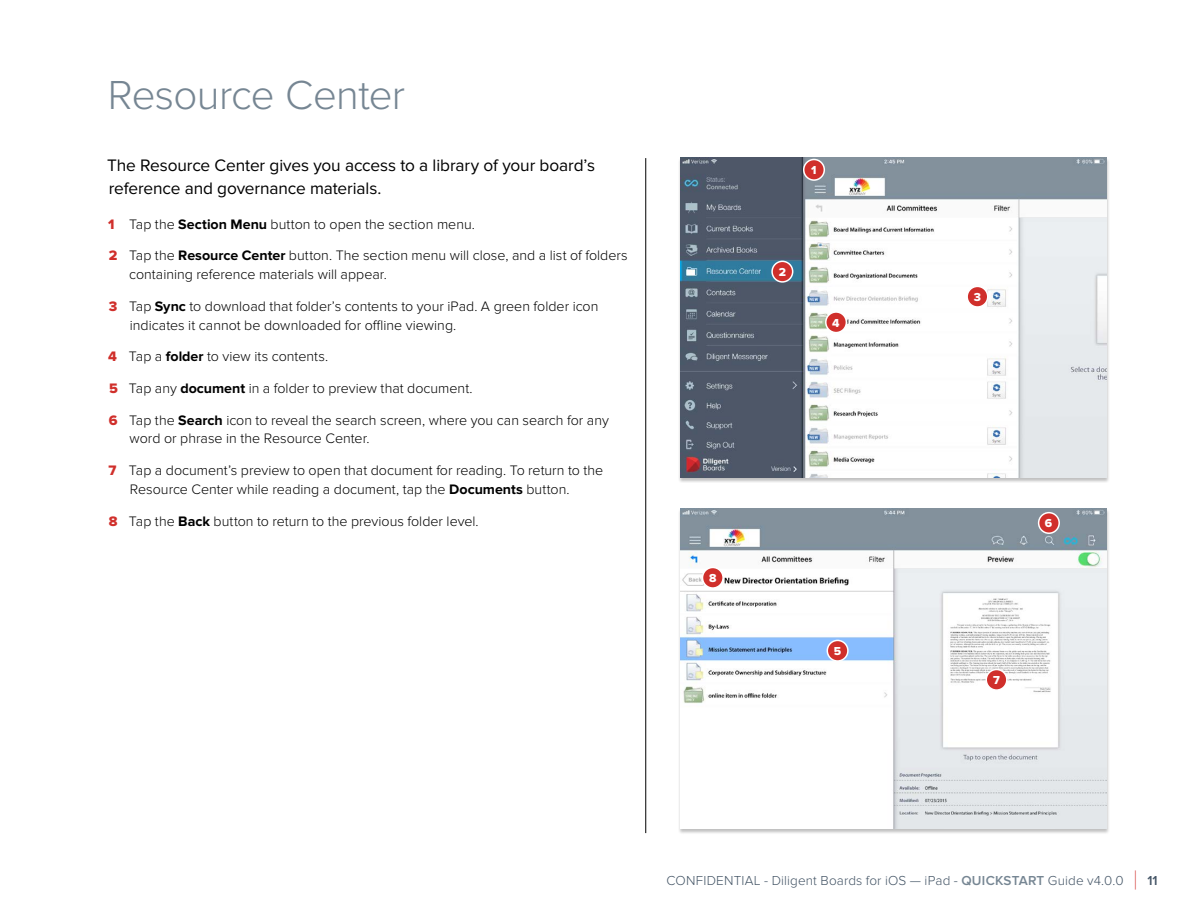
<style>
.page{position:relative;width:1188px;height:918px;background:#fff}
.page>*{position:absolute;margin:0;border:0;box-sizing:border-box;transform-origin:0 0}
.t1{font:300 42px "Proxima Nova";letter-spacing:-.015em;color:#768693}
.t2{font:17.25px/22.5px "Proxima Nova";letter-spacing:-.005em;color:#000}
.t3{font:300 14.25px/18.8px "Proxima Nova";color:#000}
.t4{font:300 13.5px "Proxima Nova";letter-spacing:.01em;color:#435465}
.t5{font:12px "Proxima Nova Extrabld";color:#fff}
.s1{font-family:"Proxima Nova Extrabld";font-weight:400;color:#d02f2b}
.s2{font-weight:700}
.s3{font-weight:600;color:#768693}
.s4{font-size:27px;color:#d02f2b}
.s5{font-weight:600}
</style>
<div class="page">
<div style="left:677px;top:158px;width:433px;height:325px;background:#000;opacity:.25"></div>
<img style="left:680px;top:157px;width:427px;height:320px">
<div style="left:677px;top:509px;width:433px;height:325px;background:#000;opacity:.25"></div>
<img style="left:680px;top:509px;width:427px;height:320px">
<div style="left:804px;top:160px;width:20px;height:20px;background:#d02f2b;border-radius:50%"></div>
<div style="left:803px;top:159px;width:22px;height:22px;border:2px solid #fff;border-radius:50%"></div>
<div style="left:772px;top:261px;width:21px;height:21px;background:#d02f2b;border-radius:50%"></div>
<div style="left:771px;top:261px;width:22px;height:22px;border:2px solid #fff;border-radius:50%"></div>
<div style="left:967px;top:286px;width:21px;height:21px;background:#d02f2b;border-radius:50%"></div>
<div style="left:966px;top:286px;width:23px;height:22px;border:2px solid #fff;border-radius:50%"></div>
<div style="left:826px;top:312px;width:20px;height:21px;background:#d02f2b;border-radius:50%"></div>
<div style="left:825px;top:311px;width:22px;height:22px;border:2px solid #fff;border-radius:50%"></div>
<div style="left:1039px;top:513px;width:20px;height:20px;background:#d02f2b;border-radius:50%"></div>
<div style="left:1038px;top:512px;width:22px;height:22px;border:2px solid #fff;border-radius:50%"></div>
<div style="left:827px;top:640px;width:21px;height:21px;background:#d02f2b;border-radius:50%"></div>
<div style="left:827px;top:640px;width:22px;height:22px;border:2px solid #fff;border-radius:50%"></div>
<div style="left:986px;top:670px;width:21px;height:20px;background:#d02f2b;border-radius:50%"></div>
<div style="left:985px;top:669px;width:23px;height:22px;border:2px solid #fff;border-radius:50%"></div>
<div style="left:703px;top:567px;width:20px;height:21px;background:#d02f2b;border-radius:50%"></div>
<div style="left:702px;top:567px;width:22px;height:22px;border:2px solid #fff;border-radius:50%"></div>
<hr style="left:645px;top:158px;width:1px;height:675px;background:#000">
<h1 class="t1" style="left:108px;top:71px;width:299px">Resource Center</h1>
<p class="t2" style="left:107px;top:155px;width:490px">The Resource Center gives you access to a library of your board’s reference and governance materials.</p>
<p class="t3" style="left:108px;top:215px;width:368px"><span class="s1">1</span> Tap the <span class="s2">Section Menu</span> button to open the section menu.</p>
<p class="t3" style="left:129px;top:246px;width:500px;text-indent:-20px"><span class="s1">2</span> Tap the <span class="s2">Resource Center</span> button. The section menu will close, and a list of folders containing reference materials will appear.</p>
<p class="t3" style="left:130px;top:297px;width:470px;text-indent:-21px"><span class="s1">3</span> Tap <span class="s2">Sync</span> to download that folder’s contents to your iPad. A green folder icon indicates it cannot be downloaded for offline viewing.</p>
<p class="t3" style="left:108px;top:347px;width:221px"><span class="s1">4</span> Tap a <span class="s2">folder</span> to view its contents.</p>
<p class="t3" style="left:109px;top:379px;width:365px"><span class="s1">5</span> Tap any <span class="s2">document</span> in a folder to preview that document.</p>
<p class="t3" style="left:130px;top:411px;width:481px;text-indent:-21px"><span class="s1">6</span> Tap the <span class="s2">Search</span> icon to reveal the search screen, where you can search for any word or phrase in the Resource Center.</p>
<p class="t3" style="left:130px;top:461px;width:475px;text-indent:-21px"><span class="s1">7</span> Tap a document’s preview to open that document for reading. To return to the<br>Resource Center while reading a document, tap the <span class="s2">Documents</span> button.</p>
<p class="t3" style="left:109px;top:512px;width:371px"><span class="s1">8</span> Tap the <span class="s2">Back</span> button to return to the previous folder level.</p>
<p class="t5" style="left:811px;top:163px;width:7px">1</p>
<p class="t5" style="left:779px;top:265px;width:9px">2</p>
<p class="t5" style="left:832px;top:316px;width:9px">4</p>
<p class="t5" style="left:709px;top:571px;width:9px">8</p>
<p class="t5" style="left:834px;top:644px;width:9px">5</p>
<p class="t5" style="left:974px;top:290px;width:9px">3</p>
<p class="t5" style="left:1045px;top:516px;width:9px">6</p>
<p class="t5" style="left:993px;top:673px;width:8px">7</p>
<p class="t4" style="left:667px;top:873px;width:493px">CONFIDENTIAL - Diligent Boards for iOS — iPad - <span class="s3">QUICKSTART</span> Guide v4.0.0 <span class="s4">|</span> <span class="s5">11</span></p>
</div>
